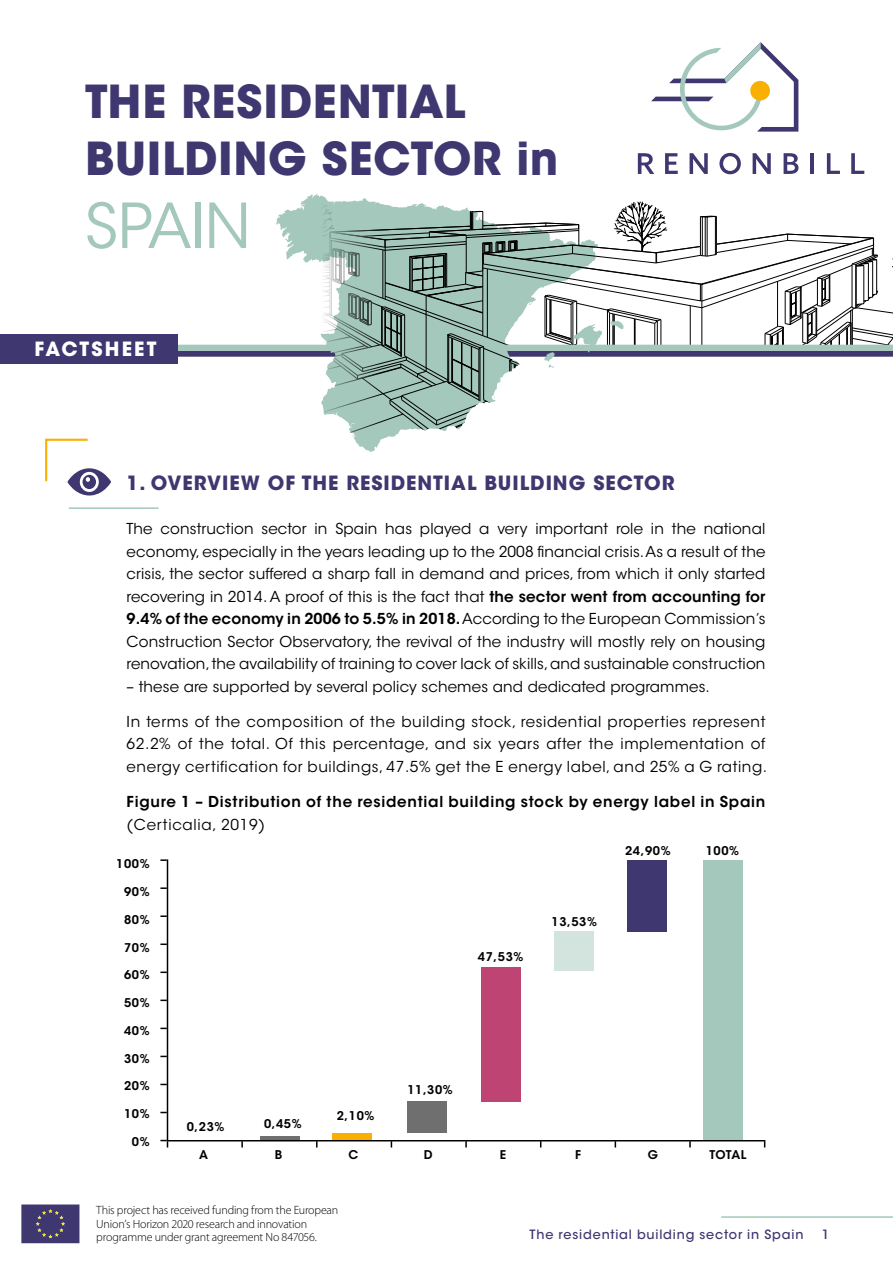
<style>
.page{position:relative;width:893px;height:1263px;background:#fff}
.page>*{position:absolute;margin:0;border:0;box-sizing:border-box;transform-origin:0 0}
.t1{font:61.5px "ITC Avant Garde Std";letter-spacing:-.005em;color:#a4c8bb}
.t2{font:700 45.15px/56.1px "ITC Avant Garde Std";letter-spacing:.01em;color:#3e3770}
.t3{font:700 19.5px "ITC Avant Garde Std";letter-spacing:.05em;color:#3e3770}
.t4{font:700 19.5px "ITC Avant Garde Std";letter-spacing:.11em;color:#fff}
.t5{font:15px/22.5px "ITC Avant Garde Std";letter-spacing:.01em;color:#000;text-align:justify}
.t6{font:600 15px "ITC Avant Garde Std";letter-spacing:.05em;color:#000}
.t7{font:15px "ITC Avant Garde Std";letter-spacing:.05em;color:#000}
.t8{font:500 12.75px "ITC Avant Garde Std";letter-spacing:.065em;color:#3e3770}
.t9{font:300 12px/13.5px "Myriad Pro";letter-spacing:-.015em;color:#000}
.t10{font:600 12px "ITC Avant Garde Std";letter-spacing:.05em;color:#000}
.s1{font-weight:600}
</style>
<div class="page">
<div style="left:0;top:351px;width:893px;height:6px;background:#3e3770"></div>
<div style="left:0;top:345px;width:893px;height:6px;background:#a4c8bb"></div>
<svg style="left:665px;top:153px;width:13px;height:21px"></svg>
<svg style="left:690px;top:153px;width:18px;height:21px"></svg>
<svg style="left:753px;top:153px;width:18px;height:21px"></svg>
<hr style="left:810px;top:153px;width:4px;height:21px;background:#3e3770">
<svg style="left:827px;top:153px;width:13px;height:21px"></svg>
<svg style="left:851px;top:153px;width:13px;height:21px"></svg>
<svg style="left:638px;top:153px;width:16px;height:21px"></svg>
<svg style="left:719px;top:153px;width:22px;height:21px"></svg>
<svg style="left:784px;top:153px;width:14px;height:21px"></svg>
<svg style="left:651px;top:42px;width:147px;height:90px"></svg>
<div style="left:750px;top:81px;width:20px;height:20px;background:#f9b000;border-radius:50%"></div>
<svg style="left:276px;top:193px;width:240px;height:259px"></svg>
<svg style="left:308px;top:207px;width:585px;height:161px"></svg>
<div style="left:0;top:334px;width:178px;height:29px;background:#3e3770"></div>
<svg style="left:166px;top:859px;width:600px;height:283px"></svg>
<svg style="left:160px;top:859px;width:7px;height:2px"></svg>
<svg style="left:160px;top:943px;width:7px;height:2px"></svg>
<svg style="left:160px;top:887px;width:7px;height:2px"></svg>
<svg style="left:160px;top:971px;width:7px;height:2px"></svg>
<svg style="left:160px;top:915px;width:7px;height:2px"></svg>
<svg style="left:160px;top:999px;width:7px;height:2px"></svg>
<svg style="left:160px;top:1140px;width:8px;height:7px"></svg>
<svg style="left:241px;top:1141px;width:2px;height:6px"></svg>
<svg style="left:316px;top:1141px;width:2px;height:6px"></svg>
<svg style="left:465px;top:1141px;width:2px;height:6px"></svg>
<svg style="left:689px;top:1141px;width:2px;height:6px"></svg>
<div style="left:627px;top:860px;width:40px;height:71px;background:#3e3770"></div>
<div style="left:407px;top:1101px;width:40px;height:32px;background:#706f6f"></div>
<div style="left:481px;top:967px;width:40px;height:134px;background:#be4474"></div>
<div style="left:554px;top:931px;width:40px;height:40px;background:#d3e3dd"></div>
<svg style="left:45px;top:438px;width:66px;height:57px"></svg>
<hr style="left:69px;top:507px;width:90px;height:2px;background:#a4c8bb">
<svg style="left:21px;top:1204px;width:58px;height:40px;background:#4c4573"></svg>
<hr style="left:721px;top:1216px;width:172px;height:2px;background:#a4c8bb">
<h2 class="t2" style="left:85px;top:74px;width:475px">THE RESIDENTIAL<br>BUILDING SECTOR in</h2>
<h1 class="t1" style="left:85px;top:188px;width:167px">SPAIN</h1>
<h3 class="t4" style="left:34px;top:336px;width:123px">FACTSHEET</h3>
<h3 class="t3" style="left:127px;top:470px;width:549px">1. OVERVIEW OF THE RESIDENTIAL BUILDING SECTOR</h3>
<p class="t5" style="left:127px;top:518px;width:640px">The construction sector in Spain has played a very important role in the national economy, especially in the years leading up to the 2008 financial crisis. As a result of the crisis, the sector suffered a sharp fall in demand and prices, from which it only started recovering in 2014. A proof of this is the fact that <span class="s1">the sector went from accounting for 9.4% of the economy in 2006 to 5.5% in 2018.</span> According to the European Commission’s Construction Sector Observatory, the revival of the industry will mostly rely on housing renovation, the availability of training to cover lack of skills, and sustainable construction</p>
<p class="t5" style="left:127px;top:675px;width:585px">– these are supported by several policy schemes and dedicated programmes.</p>
<p class="t5" style="left:127px;top:710px;width:642px">In terms of the composition of the building stock, residential properties represent 62.2% of the total. Of this percentage, and six years after the implementation of energy certification for buildings, 47.5% get the E energy label, and 25% a G rating.</p>
<p class="t6" style="left:127px;top:792px;width:640px">Figure 1 – Distribution of the residential building stock by energy label in Spain</p>
<p class="t7" style="left:127px;top:815px;width:140px">(Certicalia, 2019)</p>
<p class="t10" style="left:116px;top:856px;width:35px">100%</p>
<p class="t10" style="left:124px;top:884px;width:27px">90%</p>
<p class="t10" style="left:124px;top:912px;width:27px">80%</p>
<p class="t10" style="left:124px;top:939px;width:27px">70%</p>
<p class="t10" style="left:124px;top:967px;width:27px">60%</p>
<p class="t10" style="left:124px;top:995px;width:27px">50%</p>
<p class="t10" style="left:124px;top:1023px;width:27px">40%</p>
<p class="t10" style="left:124px;top:1051px;width:27px">30%</p>
<p class="t10" style="left:124px;top:1078px;width:27px">20%</p>
<p class="t10" style="left:124px;top:1106px;width:27px">10%</p>
<p class="t10" style="left:132px;top:1134px;width:19px">0%</p>
<p class="t10" style="left:478px;top:949px;width:47px">47,53%</p>
<p class="t10" style="left:551px;top:913px;width:47px">13,53%</p>
<p class="t10" style="left:625px;top:843px;width:47px">24,90%</p>
<p class="t10" style="left:706px;top:843px;width:35px">100%</p>
<p class="t10" style="left:187px;top:1119px;width:39px">0,23%</p>
<p class="t10" style="left:264px;top:1116px;width:39px">0,45%</p>
<p class="t10" style="left:337px;top:1108px;width:39px">2,10%</p>
<p class="t10" style="left:407px;top:1082px;width:47px">11,30%</p>
<p class="t10" style="left:199px;top:1147px;width:10px">A</p>
<p class="t10" style="left:275px;top:1147px;width:9px">B</p>
<p class="t10" style="left:348px;top:1147px;width:11px">C</p>
<p class="t10" style="left:424px;top:1147px;width:10px">D</p>
<p class="t10" style="left:500px;top:1147px;width:8px">E</p>
<p class="t10" style="left:575px;top:1147px;width:7px">F</p>
<p class="t10" style="left:648px;top:1147px;width:12px">G</p>
<p class="t10" style="left:709px;top:1147px;width:39px">TOTAL</p>
<p class="t9" style="left:96px;top:1203px;width:243px">This project has received funding from the European<br>Union’s Horizon 2020 research and innovation programme under grant agreement No 847056.</p>
<p class="t8" style="left:530px;top:1227px;width:275px">The residential building sector in Spain</p>
<p class="t8" style="left:822px;top:1227px;width:9px">1</p>
</div>
